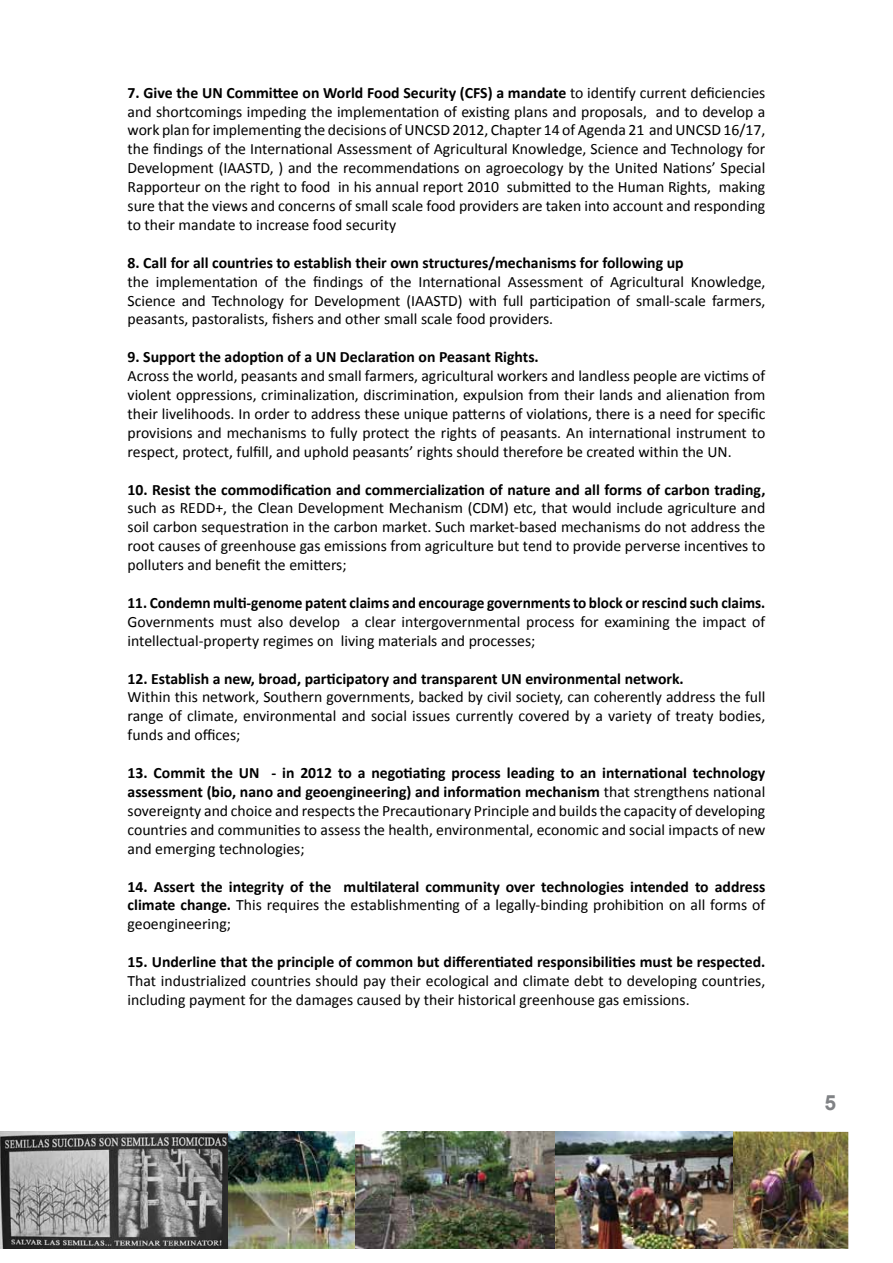
<style>
.page{position:relative;width:893px;height:1263px;background:#fff}
.page>*{position:absolute;margin:0;border:0;box-sizing:border-box;transform-origin:0 0}
.t1{font:700 21px "Arial";color:#808285}
.t2{font:15.75px/18.9px "Calibri";color:#000;text-align:justify}
.t3{font:700 15.75px/18.9px "Calibri";color:#000;text-align:justify}
.s1{font-weight:700}
.s2{font-weight:400}
</style>
<div class="page">
<img style="left:0;top:1131px;width:721px;height:118px">
<img style="left:721px;top:1131px;width:127px;height:118px">
<p class="t2" style="left:128px;top:83px;width:639px"><span class="s1">7. Give the UN Committee on World Food Security (CFS) a mandate</span> to identify current deficiencies and shortcomings impeding the implementation of existing plans and proposals, and to develop a work plan for implementing the decisions of UNCSD 2012, Chapter 14 of Agenda 21 and UNCSD 16/17, the findings of the International Assessment of Agricultural Knowledge, Science and Technology for Development (IAASTD, ) and the recommendations on agroecology by the United Nations’ Special Rapporteur on the right to food in his annual report 2010 submitted to the Human Rights, making sure that the views and concerns of small scale food providers are taken into account and responding to their mandate to increase food security</p>
<p class="t3" style="left:128px;top:253px;width:558px">8. Call for all countries to establish their own structures/mechanisms for following up</p>
<p class="t2" style="left:128px;top:272px;width:639px">the implementation of the findings of the International Assessment of Agricultural Knowledge, Science and Technology for Development (IAASTD) with full participation of small-scale farmers, peasants, pastoralists, fishers and other small scale food providers.</p>
<p class="t3" style="left:128px;top:348px;width:413px">9. Support the adoption of a UN Declaration on Peasant Rights.</p>
<p class="t2" style="left:128px;top:366px;width:639px">Across the world, peasants and small farmers, agricultural workers and landless people are victims of violent oppressions, criminalization, discrimination, expulsion from their lands and alienation from their livelihoods. In order to address these unique patterns of violations, there is a need for specific provisions and mechanisms to fully protect the rights of peasants. An international instrument to respect, protect, fulfill, and uphold peasants’ rights should therefore be created within the UN.</p>
<p class="t3" style="left:128px;top:480px;width:639px">10. Resist the commodification and commercialization of nature and all forms of carbon trading,</p>
<p class="t2" style="left:128px;top:499px;width:639px">such as REDD+, the Clean Development Mechanism (CDM) etc, that would include agriculture and soil carbon sequestration in the carbon market. Such market-based mechanisms do not address the root causes of greenhouse gas emissions from agriculture but tend to provide perverse incentives to polluters and benefit the emitters;</p>
<p class="t3" style="left:128px;top:593px;width:639px">11. Condemn multi-genome patent claims and encourage governments to block or rescind such claims.</p>
<p class="t2" style="left:128px;top:612px;width:639px">Governments must also develop a clear intergovernmental process for examining the impact of intellectual-property regimes on living materials and processes;</p>
<p class="t3" style="left:128px;top:669px;width:558px">12. Establish a new, broad, participatory and transparent UN environmental network.</p>
<p class="t2" style="left:128px;top:688px;width:639px">Within this network, Southern governments, backed by civil society, can coherently address the full range of climate, environmental and social issues currently covered by a variety of treaty bodies, funds and offices;</p>
<p class="t2" style="left:128px;top:763px;width:639px"><span class="s1">13. Commit the UN - in 2012 to a negotiating process leading to an international technology assessment (bio, nano and geoengineering) and information mechanism</span> that strengthens national sovereignty and choice and respects the Precautionary Principle and builds the capacity of developing countries and communities to assess the health, environmental, economic and social impacts of new and emerging technologies;</p>
<p class="t3" style="left:128px;top:877px;width:639px">14. Assert the integrity of the multilateral community over technologies intended to address climate change. <span class="s2">This requires the establishmenting of a legally-binding prohibition on all forms of geoengineering;</span></p>
<p class="t3" style="left:128px;top:952px;width:639px">15. Underline that the principle of common but differentiated responsibilities must be respected.</p>
<p class="t2" style="left:128px;top:971px;width:639px">That industrialized countries should pay their ecological and climate debt to developing countries, including payment for the damages caused by their historical greenhouse gas emissions.</p>
<h1 class="t1" style="left:824px;top:1089px;width:13px">5</h1>
</div>
